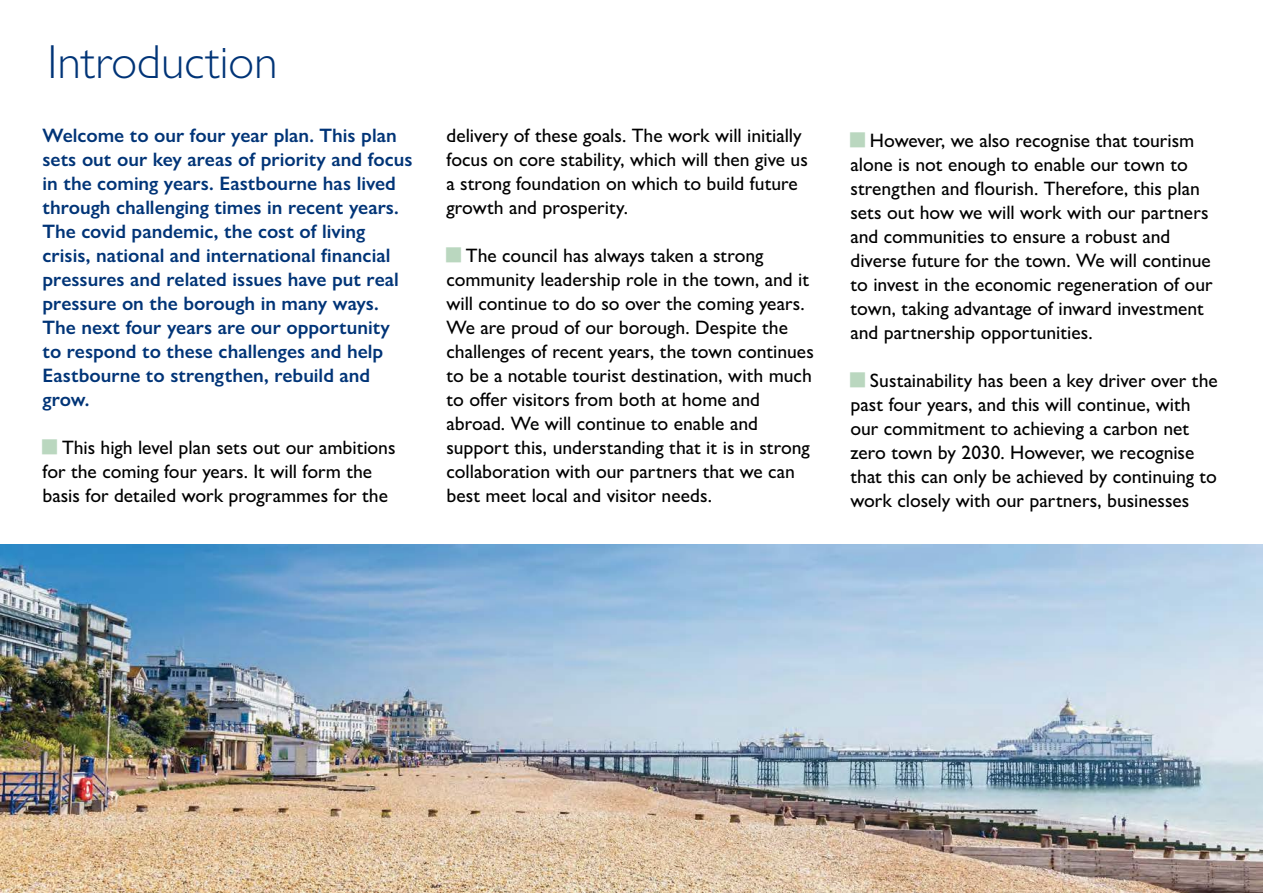
<style>
.page{position:relative;width:1263px;height:893px;background:#fff}
.page>*{position:absolute;margin:0;border:0;box-sizing:border-box;transform-origin:0 0}
.t1{font:300 48px "Gill Sans Nova";color:#003477}
.t2{font:500 19.5px/24px "Gill Sans Nova";color:#000}
.t3{font:600 19.5px/24px "Gill Sans Nova";color:#003477}
</style>
<div class="page">
<img style="left:0;top:544px;width:1263px;height:349px">
<h1 class="t1" style="left:47px;top:32px;width:232px">Introduction</h1>
<p class="t3" style="left:43px;top:123px;width:371px">Welcome to our four year plan. This plan sets out our key areas of priority and focus in the coming years. Eastbourne has lived through challenging times in recent years.<br>The covid pandemic, the cost of living crisis, national and international financial pressures and related issues have put real pressure on the borough in many ways.<br>The next four years are our opportunity to respond to these challenges and help Eastbourne to strengthen, rebuild and grow.</p>
<p class="t2" style="left:43px;top:435px;width:354px;text-indent:19px">This high level plan sets out our ambitions for the coming four years. It will form the basis for detailed work programmes for the</p>
<p class="t2" style="left:446px;top:123px;width:363px">delivery of these goals. The work will initially focus on core stability, which will then give us a strong foundation on which to build future growth and prosperity.</p>
<p class="t2" style="left:446px;top:243px;width:369px;text-indent:19px">The council has always taken a strong community leadership role in the town, and it will continue to do so over the coming years.<br>We are proud of our borough. Despite the challenges of recent years, the town continues to be a notable tourist destination, with much to offer visitors from both at home and abroad. We will continue to enable and support this, understanding that it is in strong collaboration with our partners that we can best meet local and visitor needs.</p>
<p class="t2" style="left:850px;top:128px;width:364px;text-indent:19px">However, we also recognise that tourism alone is not enough to enable our town to strengthen and flourish. Therefore, this plan sets out how we will work with our partners and communities to ensure a robust and diverse future for the town. We will continue to invest in the economic regeneration of our town, taking advantage of inward investment and partnership opportunities.</p>
<p class="t2" style="left:850px;top:368px;width:369px;text-indent:19px">Sustainability has been a key driver over the past four years, and this will continue, with our commitment to achieving a carbon net zero town by 2030. However, we recognise that this can only be achieved by continuing to work closely with our partners, businesses</p>
</div>
